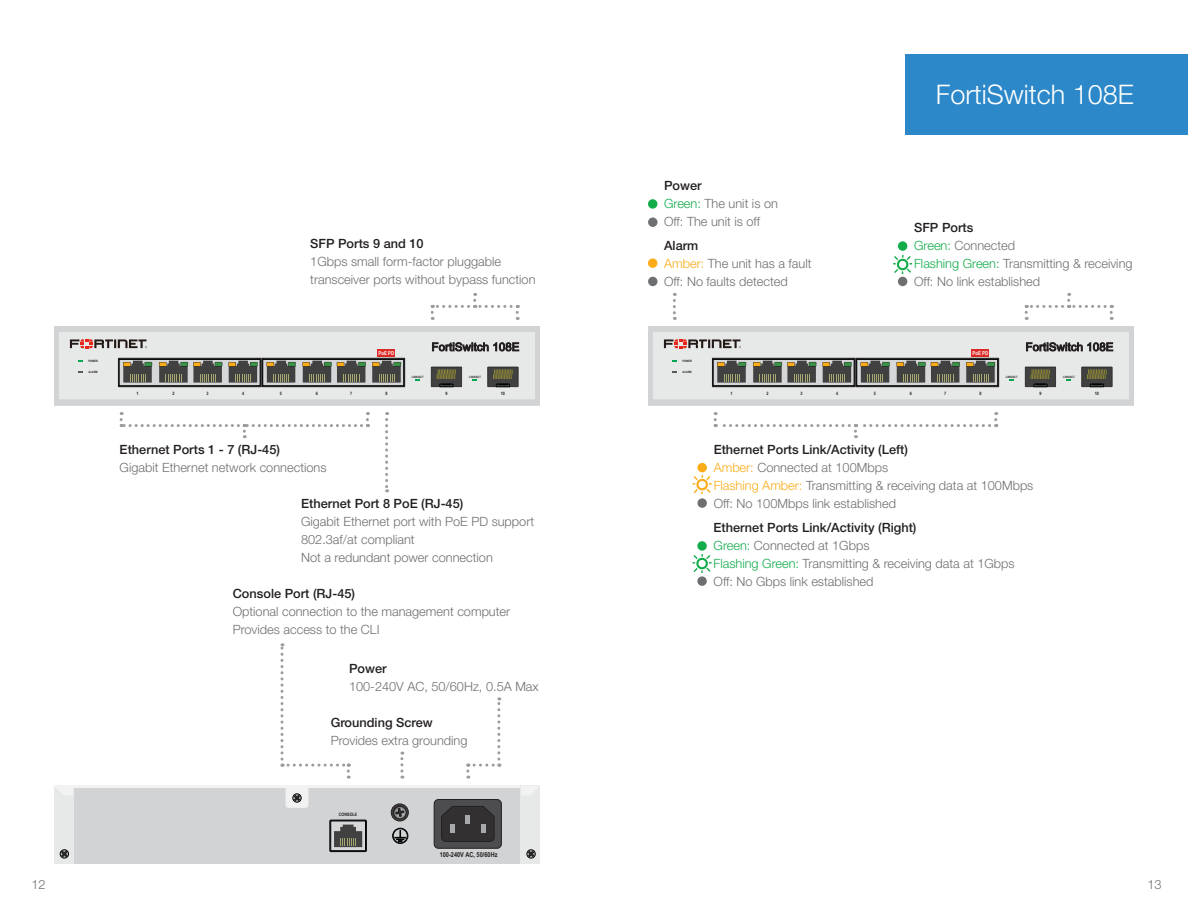
<style>
.page{position:relative;width:1188px;height:918px;background:#fff}
.page>*{position:absolute;margin:0;border:0;box-sizing:border-box;transform-origin:0 0}
.t1{font:300 27px "Helvetica Neue LT Std";color:#fff}
.t2{font:300 12.75px/18px "Helvetica Neue LT Std";color:#6d6f71}
.t3{font:500 12.75px "Helvetica Neue LT Std";color:#231f20}
.t4{font:700 6.9px "Arial Narrow";color:#231f20}
.t5{font:700 5.4px "Arial Narrow";color:#fff}
.t6{font:700 4.5px "Arial Narrow";color:#231f20}
.t7{font:700 3px "Arial Narrow";color:#231f20}
.s1{font-weight:500;color:#231f20}
.s2{color:#13ac4b}
.s3{color:#fbac18}
</style>
<div class="page">
<div style="left:54px;top:785px;width:486px;height:79px;background:#d1d3d4"></div>
<div style="left:54px;top:785px;width:19px;height:79px;background:#e7e8e8"></div>
<hr style="left:54px;top:785px;width:486px;height:3px;background:#f2f2f3">
<svg style="left:58px;top:788px;width:15px;height:7px"></svg>
<div style="left:286px;top:785px;width:22px;height:22px;background:#f2f2f3;border-radius:2px"></div>
<div style="left:286px;top:785px;width:22px;height:22px;border:1px solid #f2f2f3;border-radius:2px"></div>
<div style="left:521px;top:785px;width:19px;height:79px;background:#e7e8e8"></div>
<svg style="left:521px;top:786px;width:17px;height:9px"></svg>
<div style="left:391px;top:804px;width:18px;height:17px;border:1px solid #231f20;border-radius:50%"></div>
<svg style="left:393px;top:806px;width:13px;height:13px"></svg>
<div style="left:330px;top:820px;width:37px;height:32px;border:1px solid #030505"></div>
<svg style="left:331px;top:821px;width:35px;height:30px"></svg>
<div style="left:330px;top:821px;width:36px;height:30px;border:1px solid #030505"></div>
<svg style="left:334px;top:825px;width:28px;height:22px"></svg>
<svg style="left:433px;top:799px;width:69px;height:50px;background:#424142"></svg>
<div style="left:527px;top:850px;width:8px;height:8px;border:1px solid #030505;border-radius:50%"></div>
<svg style="left:528px;top:851px;width:6px;height:6px"></svg>
<div style="left:293px;top:794px;width:8px;height:8px;border:1px solid #030505;border-radius:50%"></div>
<svg style="left:294px;top:795px;width:6px;height:6px"></svg>
<div style="left:60px;top:850px;width:9px;height:8px;border:1px solid #030505;border-radius:50%"></div>
<svg style="left:61px;top:851px;width:6px;height:6px"></svg>
<div style="left:392px;top:828px;width:16px;height:16px;border:1px solid #030505;border-radius:50%"></div>
<div style="left:393px;top:829px;width:15px;height:14px;border:1px solid #030505;border-radius:50%"></div>
<svg style="left:395px;top:830px;width:11px;height:12px"></svg>
<div style="left:54px;top:327px;width:486px;height:78px;background:#d1d3d4"></div>
<div style="left:59px;top:333px;width:476px;height:66px;background:#e7e8e8"></div>
<div style="left:59px;top:332px;width:476px;height:67px;border:1px solid #e7e8e8"></div>
<svg style="left:70px;top:339px;width:77px;height:9px"></svg>
<div style="left:118px;top:358px;width:143px;height:29px;border:1px solid #231f20"></div>
<div style="left:119px;top:359px;width:141px;height:27px;background:#d6d7d9"></div>
<div style="left:119px;top:359px;width:141px;height:27px;border:1px solid #030505"></div>
<svg style="left:123px;top:361px;width:29px;height:22px"></svg>
<svg style="left:159px;top:361px;width:63px;height:22px"></svg>
<svg style="left:229px;top:361px;width:29px;height:22px"></svg>
<div style="left:262px;top:358px;width:143px;height:29px;border:1px solid #231f20"></div>
<div style="left:263px;top:359px;width:141px;height:27px;background:#d6d7d9"></div>
<div style="left:263px;top:359px;width:141px;height:27px;border:1px solid #030505"></div>
<svg style="left:267px;top:361px;width:29px;height:22px"></svg>
<svg style="left:302px;top:361px;width:64px;height:22px"></svg>
<svg style="left:372px;top:361px;width:29px;height:22px"></svg>
<svg style="left:431px;top:367px;width:31px;height:20px"></svg>
<svg style="left:487px;top:367px;width:32px;height:20px"></svg>
<div style="left:378px;top:349px;width:17px;height:7px;background:#dc2b27"></div>
<svg style="left:432px;top:342px;width:87px;height:10px"></svg>
<svg style="left:385px;top:412px;width:3px;height:80px"></svg>
<svg style="left:280px;top:643px;width:70px;height:136px"></svg>
<svg style="left:466px;top:697px;width:34px;height:82px"></svg>
<svg style="left:400px;top:752px;width:3px;height:27px"></svg>
<svg style="left:120px;top:412px;width:249px;height:26px"></svg>
<svg style="left:431px;top:293px;width:88px;height:27px"></svg>
<div style="left:648px;top:327px;width:486px;height:78px;background:#d1d3d4"></div>
<div style="left:653px;top:333px;width:476px;height:66px;background:#e7e8e8"></div>
<div style="left:653px;top:332px;width:476px;height:67px;border:1px solid #e7e8e8"></div>
<svg style="left:664px;top:339px;width:77px;height:9px"></svg>
<div style="left:712px;top:358px;width:143px;height:29px;border:1px solid #231f20"></div>
<div style="left:713px;top:359px;width:141px;height:27px;background:#d6d7d9"></div>
<div style="left:713px;top:359px;width:141px;height:27px;border:1px solid #030505"></div>
<svg style="left:717px;top:361px;width:29px;height:22px"></svg>
<svg style="left:753px;top:361px;width:63px;height:22px"></svg>
<svg style="left:823px;top:361px;width:29px;height:22px"></svg>
<div style="left:856px;top:358px;width:143px;height:29px;border:1px solid #231f20"></div>
<div style="left:857px;top:359px;width:141px;height:27px;background:#d6d7d9"></div>
<div style="left:857px;top:359px;width:141px;height:27px;border:1px solid #030505"></div>
<svg style="left:861px;top:361px;width:29px;height:22px"></svg>
<svg style="left:896px;top:361px;width:64px;height:22px"></svg>
<svg style="left:966px;top:361px;width:29px;height:22px"></svg>
<svg style="left:1025px;top:367px;width:31px;height:20px"></svg>
<svg style="left:1081px;top:367px;width:32px;height:20px"></svg>
<div style="left:972px;top:349px;width:17px;height:7px;background:#dc2b27"></div>
<svg style="left:1026px;top:342px;width:87px;height:10px"></svg>
<div style="left:906px;top:54px;width:282px;height:81px;background:#2c88c9"></div>
<svg style="left:673px;top:293px;width:3px;height:27px"></svg>
<div style="left:898px;top:241px;width:9px;height:10px;background:#13ac4b;border-radius:50%"></div>
<svg style="left:893px;top:255px;width:20px;height:19px"></svg>
<div style="left:898px;top:277px;width:9px;height:9px;background:#6d6f71;border-radius:50%"></div>
<div style="left:648px;top:199px;width:9px;height:10px;background:#13ac4b;border-radius:50%"></div>
<div style="left:648px;top:218px;width:10px;height:9px;background:#6d6f71;border-radius:50%"></div>
<div style="left:648px;top:258px;width:9px;height:10px;background:#fbac18;border-radius:50%"></div>
<div style="left:648px;top:277px;width:10px;height:9px;background:#6d6f71;border-radius:50%"></div>
<svg style="left:697px;top:541px;width:10px;height:10px"></svg>
<div style="left:697px;top:576px;width:10px;height:10px;background:#6d6f71;border-radius:50%"></div>
<svg style="left:692px;top:554px;width:20px;height:19px"></svg>
<svg style="left:692px;top:475px;width:20px;height:20px"></svg>
<div style="left:697px;top:463px;width:10px;height:9px;background:#fbac18;border-radius:50%"></div>
<div style="left:697px;top:498px;width:10px;height:10px;background:#6d6f71;border-radius:50%"></div>
<svg style="left:714px;top:412px;width:283px;height:26px"></svg>
<svg style="left:1025px;top:293px;width:88px;height:27px"></svg>
<p class="t3" style="left:310px;top:236px;width:115px">SFP Ports 9 and 10</p>
<p class="t2" style="left:310px;top:252px;width:227px">1Gbps small form-factor pluggable transceiver ports without bypass function</p>
<p class="t7" style="left:89px;top:359px;width:11px">POWER</p>
<p class="t7" style="left:89px;top:369px;width:11px">ALARM</p>
<p class="t5" style="left:378px;top:349px;width:17px">PoE PD</p>
<p class="t7" style="left:412px;top:375px;width:13px">LINK/ACT</p>
<p class="t7" style="left:469px;top:375px;width:13px">LINK/ACT</p>
<p class="t6" style="left:136px;top:390px;width:4px">1</p>
<p class="t6" style="left:173px;top:390px;width:4px">2</p>
<p class="t6" style="left:207px;top:390px;width:4px">3</p>
<p class="t6" style="left:242px;top:390px;width:4px">4</p>
<p class="t6" style="left:280px;top:390px;width:4px">5</p>
<p class="t6" style="left:316px;top:390px;width:4px">6</p>
<p class="t6" style="left:350px;top:390px;width:4px">7</p>
<p class="t6" style="left:386px;top:390px;width:4px">8</p>
<p class="t6" style="left:445px;top:390px;width:4px">9</p>
<p class="t6" style="left:501px;top:390px;width:6px">10</p>
<p class="t3" style="left:120px;top:442px;width:162px">Ethernet Ports 1 - 7 (RJ-45)</p>
<p class="t2" style="left:120px;top:458px;width:208px">Gigabit Ethernet network connections</p>
<p class="t3" style="left:301px;top:496px;width:164px">Ethernet Port 8 PoE (RJ-45)</p>
<p class="t2" style="left:301px;top:512px;width:235px">Gigabit Ethernet port with PoE PD support<br>802.3af/at compliant<br>Not a redundant power connection</p>
<p class="t3" style="left:233px;top:586px;width:124px">Console Port (RJ-45)</p>
<p class="t2" style="left:233px;top:602px;width:279px">Optional connection to the management computer<br>Provides access to the CLI</p>
<p class="t3" style="left:349px;top:661px;width:39px">Power</p>
<p class="t2" style="left:349px;top:677px;width:191px">100-240V AC, 50/60Hz, 0.5A Max</p>
<p class="t3" style="left:331px;top:715px;width:104px">Grounding Screw</p>
<p class="t2" style="left:331px;top:731px;width:138px">Provides extra grounding</p>
<p class="t6" style="left:339px;top:811px;width:20px">CONSOLE</p>
<p class="t4" style="left:440px;top:849px;width:59px">100-240V AC, 50/60Hz</p>
<p class="t2" style="left:664px;top:177px;width:115px"><span class="s1">Power<br></span><span class="s2">Green:</span> The unit is on<br>Off: The unit is off</p>
<p class="t2" style="left:664px;top:236px;width:149px"><span class="s1">Alarm<br></span><span class="s3">Amber:</span> The unit has a fault<br>Off: No faults detected</p>
<p class="t7" style="left:683px;top:359px;width:11px">POWER</p>
<p class="t7" style="left:683px;top:369px;width:11px">ALARM</p>
<h1 class="t1" style="left:936px;top:78px;width:200px">FortiSwitch 108E</h1>
<p class="t2" style="left:914px;top:218px;width:220px"><span class="s1">SFP Ports<br></span><span class="s2">Green:</span> Connected<br><span class="s2">Flashing Green:</span> Transmitting &amp; receiving<br>Off: No link established</p>
<p class="t5" style="left:972px;top:349px;width:17px">PoE PD</p>
<p class="t7" style="left:1006px;top:375px;width:13px">LINK/ACT</p>
<p class="t7" style="left:1063px;top:375px;width:13px">LINK/ACT</p>
<p class="t6" style="left:730px;top:390px;width:4px">1</p>
<p class="t6" style="left:767px;top:390px;width:4px">2</p>
<p class="t6" style="left:801px;top:390px;width:4px">3</p>
<p class="t6" style="left:836px;top:390px;width:4px">4</p>
<p class="t6" style="left:874px;top:390px;width:4px">5</p>
<p class="t6" style="left:910px;top:390px;width:4px">6</p>
<p class="t6" style="left:944px;top:390px;width:4px">7</p>
<p class="t6" style="left:980px;top:390px;width:4px">8</p>
<p class="t6" style="left:1039px;top:390px;width:4px">9</p>
<p class="t6" style="left:1095px;top:390px;width:6px">10</p>
<p class="t2" style="left:714px;top:440px;width:321px"><span class="s1">Ethernet Ports Link/Activity (Left)<br></span><span class="s3">Amber:</span> Connected at 100Mbps<br><span class="s3">Flashing Amber:</span> Transmitting &amp; receiving data at 100Mbps Off: No 100Mbps link established</p>
<p class="t2" style="left:714px;top:518px;width:303px"><span class="s1">Ethernet Ports Link/Activity (Right)<br></span><span class="s2">Green:</span> Connected at 1Gbps<br><span class="s2">Flashing Green:</span> Transmitting &amp; receiving data at 1Gbps Off: No Gbps link established</p>
<p class="t2" style="left:32px;top:876px;width:16px">12</p>
<p class="t2" style="left:1148px;top:876px;width:16px">13</p>
</div>
